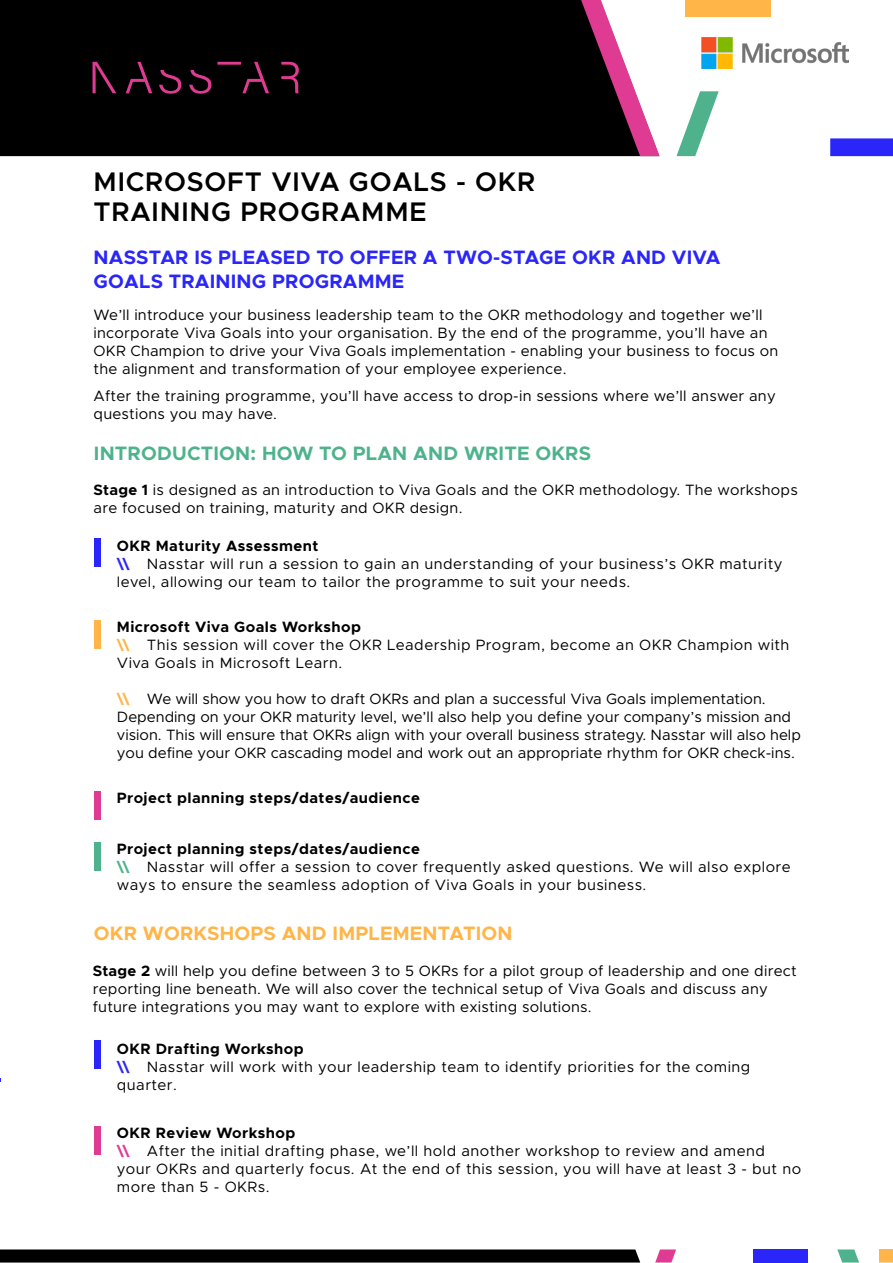
<style>
.page{position:relative;width:893px;height:1263px;background:#fff}
.page>*{position:absolute;margin:0;border:0;box-sizing:border-box;transform-origin:0 0}
.t1{font:600 27px/30px "Metropolis";letter-spacing:.03em;color:#000}
.t2{font:700 19.5px/24px "Metropolis";letter-spacing:.01em;color:#2a26f9}
.t3{font:700 19.5px "Metropolis";letter-spacing:.01em;color:#4eb38d}
.t4{font:700 19.5px "Metropolis";letter-spacing:.01em;color:#ffb548}
.t5{font:15px/18px "Metropolis";letter-spacing:.015em;color:#000}
.t6{font:700 15px "Metropolis";letter-spacing:.03em;color:#000}
.s1{font-weight:700}
.s2{font-weight:700;color:#2a26f9}
.s3{font-weight:700;color:#ffb548}
.s4{font-weight:700;color:#4eb38d}
.s5{font-weight:700;color:#e03b92}
</style>
<div class="page">
<div style="left:0;top:0;width:581px;height:156px;background:#000"></div>
<svg style="left:676px;top:91px;width:43px;height:65px"></svg>
<div style="left:685px;top:0;width:85px;height:17px;background:#ffb548"></div>
<svg style="left:830px;top:138px;width:63px;height:18px"></svg>
<svg style="left:581px;top:0;width:79px;height:156px"></svg>
<svg style="left:159px;top:70px;width:22px;height:24px"></svg>
<svg style="left:189px;top:70px;width:22px;height:24px"></svg>
<svg style="left:281px;top:62px;width:18px;height:31px"></svg>
<svg style="left:93px;top:62px;width:23px;height:31px"></svg>
<svg style="left:217px;top:62px;width:52px;height:31px;background:#210816"></svg>
<svg style="left:126px;top:62px;width:26px;height:31px"></svg>
<img style="left:701px;top:37px;width:147px;height:32px">
<svg style="left:0;top:1249px;width:640px;height:13px;background:#0a0a0a"></svg>
<svg style="left:655px;top:1249px;width:21px;height:13px"></svg>
<div style="left:753px;top:1249px;width:55px;height:13px;background:#2a26f9"></div>
<svg style="left:837px;top:1249px;width:22px;height:13px"></svg>
<svg style="left:879px;top:1249px;width:14px;height:13px"></svg>
<div style="left:94px;top:538px;width:7px;height:29px;background:#2a26f9"></div>
<div style="left:94px;top:1040px;width:7px;height:29px;background:#2a26f9"></div>
<div style="left:94px;top:620px;width:7px;height:29px;background:#ffb548"></div>
<div style="left:94px;top:791px;width:7px;height:29px;background:#e03b92"></div>
<div style="left:94px;top:842px;width:7px;height:29px;background:#4eb38d"></div>
<div style="left:94px;top:1126px;width:7px;height:28px;background:#e03b92"></div>
<h1 class="t1" style="left:94px;top:167px;width:443px">MICROSOFT VIVA GOALS - OKR<br>TRAINING PROGRAMME</h1>
<h2 class="t2" style="left:94px;top:246px;width:628px">NASSTAR IS PLEASED TO OFFER A TWO-STAGE OKR AND VIVA<br>GOALS TRAINING PROGRAMME</h2>
<p class="t5" style="left:94px;top:306px;width:686px">We’ll introduce your business leadership team to the OKR methodology and together we’ll incorporate Viva Goals into your organisation. By the end of the programme, you’ll have an OKR Champion to drive your Viva Goals implementation - enabling your business to focus on the alignment and transformation of your employee experience.</p>
<p class="t5" style="left:94px;top:386px;width:684px">After the training programme, you’ll have access to drop-in sessions where we’ll answer any questions you may have.</p>
<h2 class="t3" style="left:94px;top:441px;width:499px">INTRODUCTION: HOW TO PLAN AND WRITE OKRS</h2>
<p class="t5" style="left:94px;top:480px;width:706px"><span class="s1">Stage 1</span> is designed as an introduction to Viva Goals and the OKR methodology. The workshops are focused on training, maturity and OKR design.</p>
<p class="t5" style="left:117px;top:537px;width:667px"><span class="s1">OKR Maturity Assessment<br></span><span class="s2">\\</span> Nasstar will run a session to gain an understanding of your business’s OKR maturity level, allowing our team to tailor the programme to suit your needs.</p>
<p class="t5" style="left:117px;top:618px;width:674px"><span class="s1">Microsoft Viva Goals Workshop<br></span><span class="s3">\\</span> This session will cover the OKR Leadership Program, become an OKR Champion with<br>Viva Goals in Microsoft Learn.</p>
<p class="t5" style="left:117px;top:690px;width:685px"><span class="s3">\\</span> We will show you how to draft OKRs and plan a successful Viva Goals implementation.<br>Depending on your OKR maturity level, we’ll also help you define your company’s mission and vision. This will ensure that OKRs align with your overall business strategy. Nasstar will also help you define your OKR cascading model and work out an appropriate rhythm for OKR check-ins.</p>
<p class="t6" style="left:117px;top:788px;width:305px">Project planning steps/dates/audience</p>
<p class="t5" style="left:117px;top:840px;width:675px"><span class="s1">Project planning steps/dates/audience<br></span><span class="s4">\\</span> Nasstar will offer a session to cover frequently asked questions. We will also explore ways to ensure the seamless adoption of Viva Goals in your business.</p>
<h2 class="t4" style="left:94px;top:920px;width:420px">OKR WORKSHOPS AND IMPLEMENTATION</h2>
<p class="t5" style="left:93px;top:962px;width:705px"><span class="s1">Stage 2</span> will help you define between 3 to 5 OKRs for a pilot group of leadership and one direct reporting line beneath. We will also cover the technical setup of Viva Goals and discuss any future integrations you may want to explore with existing solutions.</p>
<p class="t5" style="left:117px;top:1039px;width:635px"><span class="s1">OKR Drafting Workshop<br></span><span class="s2">\\</span> Nasstar will work with your leadership team to identify priorities for the coming quarter.</p>
<p class="t5" style="left:117px;top:1123px;width:686px"><span class="s1">OKR Review Workshop<br></span><span class="s5">\\</span> After the initial drafting phase, we’ll hold another workshop to review and amend your OKRs and quarterly focus. At the end of this session, you will have at least 3 - but no more than 5 - OKRs.</p>
</div>
